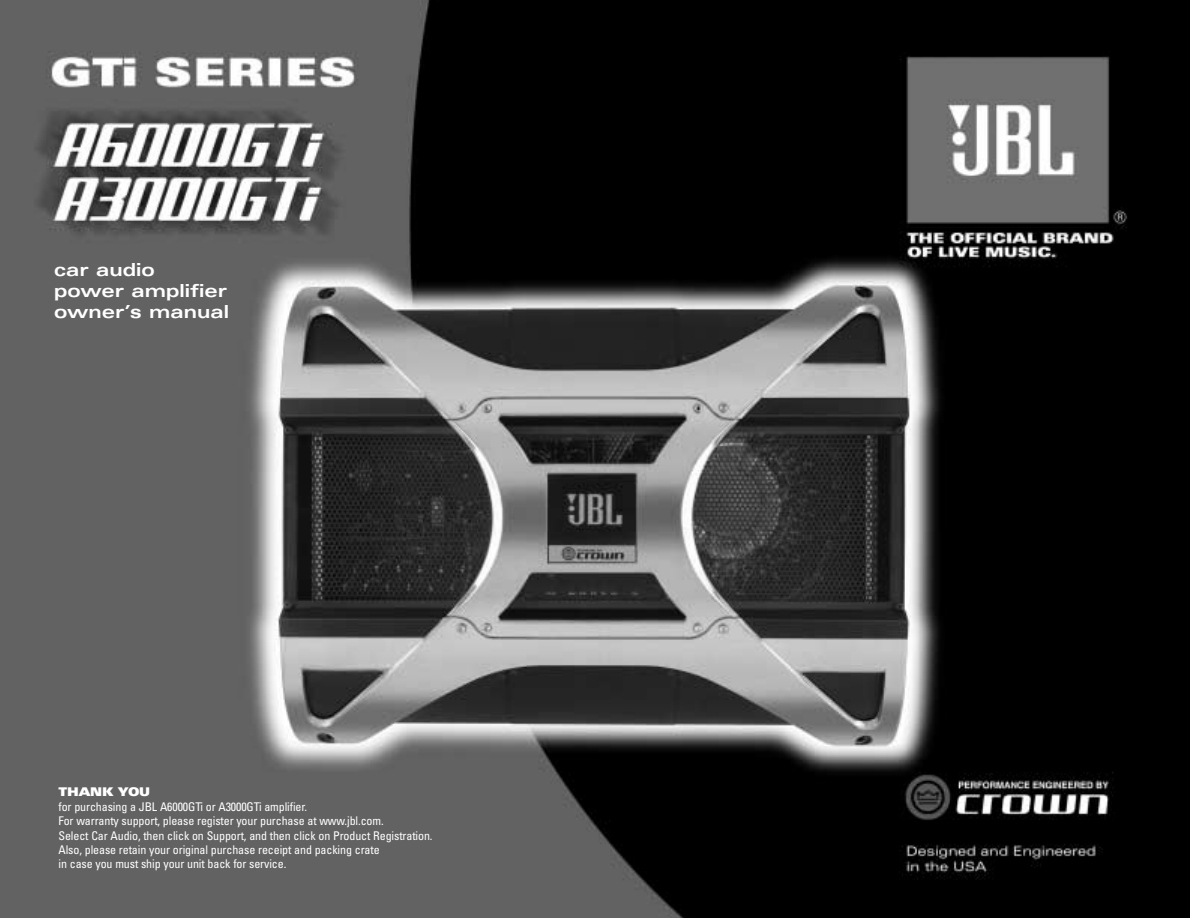
<style>
.page{position:relative;width:1190px;height:918px;background:#fff}
.page>*{position:absolute;margin:0;border:0;box-sizing:border-box;transform-origin:0 0}
.t1{font:700 expanded 18px/21px "Univers";color:#fff}
.t2{font:condensed 12px/14.4px "Univers";letter-spacing:-.01em;color:#fff}
.t3{font:900 expanded 12px "Univers";letter-spacing:-.015em;color:#fff;scale:.9 1}
</style>
<div class="page">
<img style="left:0;top:0;width:1189px;height:918px">
<h1 class="t1" style="left:54px;top:260px;width:176px">car audio power amplifier owner’s manual</h1>
<p class="t3" style="left:58px;top:788px;width:103px">THANK YOU</p>
<p class="t2" style="left:58px;top:800px;width:375px">for purchasing a JBL A6000GTi or A3000GTi amplifier.<br>For warranty support, please register your purchase at www.jbl.com.<br>Select Car Audio, then click on Support, and then click on Product Registration.<br>Also, please retain your original purchase receipt and packing crate<br>in case you must ship your unit back for service.</p>
</div>
